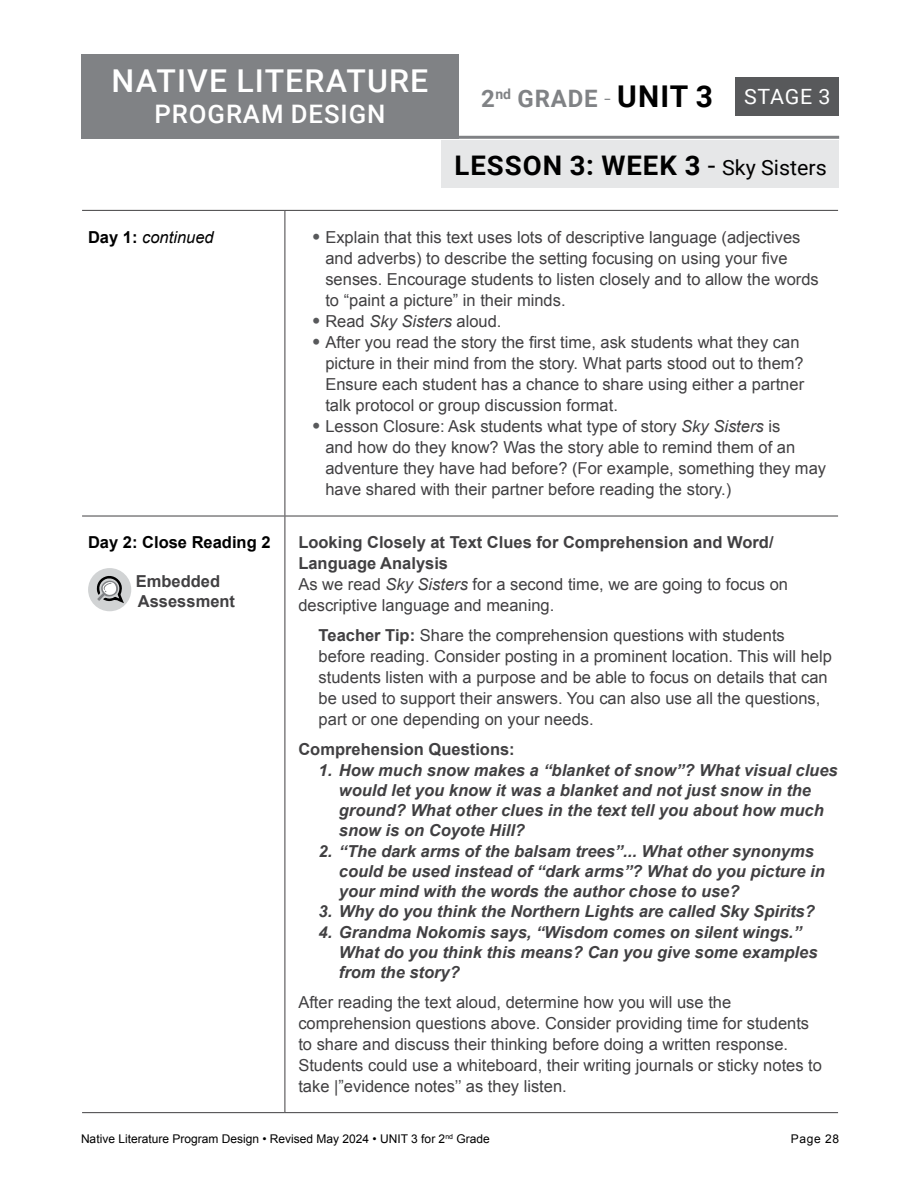
<style>
.page{position:relative;width:918px;height:1188px;background:#fff}
.page>*{position:absolute;margin:0;border:0;box-sizing:border-box;transform-origin:0 0}
.t1{font:500 31.5px "Roboto";letter-spacing:.035em;color:#fff}
.t2{font:700 27px "Roboto";letter-spacing:.035em;color:#000}
.t3{font:500 25.5px "Roboto";letter-spacing:.035em;color:#fff}
.t4{font:700 24px "Roboto";letter-spacing:.035em;color:#808285}
.t5{font:16.5px/21px "Arial";color:#414042}
.t6{font:italic 700 16.5px/20.2px "Arial";color:#414042}
.t7{font:700 16.5px/19.5px "Arial";color:#414042}
.t8{font:700 16.5px "Arial";color:#000}
.t9{font:italic 16.5px "Arial";color:#000}
.t10{font:12px "Arial";color:#000}
.s1{font-weight:300}
.s2{font-size:30px;color:#000}
.s3{font-weight:400;font-size:21px;color:#fff}
.s4{font-weight:400}
.s5{font-weight:400;font-size:21px}
.s6{font-weight:700;font-style:normal}
.s7{font-weight:900;font-size:18px;color:#58595b}
.s8{font-style:italic}
.s9{font-weight:700}
</style>
<div class="page">
<div style="left:81px;top:54px;width:378px;height:85px;background:#808285"></div>
<hr style="left:81px;top:136px;width:758px;height:3px;background:#808285">
<div style="left:735px;top:77px;width:104px;height:39px;background:#58595b"></div>
<div style="left:442px;top:140px;width:397px;height:47px;background:#e6e7e8"></div>
<hr style="left:82px;top:210px;width:203px;height:1px;background:#414042">
<hr style="left:285px;top:210px;width:553px;height:1px;background:#414042">
<hr style="left:82px;top:516px;width:203px;height:1px;background:#414042">
<hr style="left:285px;top:516px;width:553px;height:1px;background:#414042">
<hr style="left:82px;top:1112px;width:203px;height:1px;background:#414042">
<hr style="left:285px;top:1112px;width:553px;height:1px;background:#414042">
<hr style="left:285px;top:211px;width:1px;height:305px;background:#414042">
<hr style="left:285px;top:516px;width:1px;height:596px;background:#414042">
<div style="left:88px;top:568px;width:43px;height:43px;background:#d1d3d4;border-radius:50%"></div>
<svg style="left:96px;top:576px;width:28px;height:27px"></svg>
<h1 class="t1" style="left:112px;top:59px;width:318px">NATIVE LITERATURE</h1>
<h3 class="t3" style="left:155px;top:96px;width:232px">PROGRAM DESIGN</h3>
<h3 class="t4" style="left:481px;top:82px;width:351px">2<sup>nd</sup> GRADE <span class="s1">-</span> <span class="s2">UNIT 3</span> <span class="s3">STAGE 3</span></h3>
<h2 class="t2" style="left:455px;top:147px;width:374px">LESSON 3: WEEK 3 <span class="s4">-</span> <span class="s5">Sky Sisters</span></h2>
<p class="t9" style="left:88px;top:226px;width:127px"><span class="s6">Day 1:</span> continued</p>
<p class="t5" style="left:325px;top:227px;width:495px;text-indent:-14px"><span class="s7">•</span> Explain that this text uses lots of descriptive language (adjectives and adverbs) to describe the setting focusing on using your five senses. Encourage students to listen closely and to allow the words to “paint a picture” in their minds.</p>
<p class="t5" style="left:312px;top:311px;width:191px"><span class="s7">•</span> Read <span class="s8">Sky Sisters</span> aloud.</p>
<p class="t5" style="left:325px;top:332px;width:480px;text-indent:-14px"><span class="s7">•</span> After you read the story the first time, ask students what they can picture in their mind from the story. What parts stood out to them?<br>Ensure each student has a chance to share using either a partner talk protocol or group discussion format.</p>
<p class="t5" style="left:325px;top:416px;width:502px;text-indent:-14px"><span class="s7">•</span> Lesson Closure: Ask students what type of story <span class="s8">Sky Sisters</span> is<br>and how do they know? Was the story able to remind them of an adventure they have had before? (For example, something they may have shared with their partner before reading the story.)</p>
<p class="t8" style="left:88px;top:532px;width:184px">Day 2: Close Reading 2</p>
<p class="t7" style="left:136px;top:572px;width:101px">Embedded<br>Assessment</p>
<p class="t5" style="left:298px;top:532px;width:491px"><span class="s9">Looking Closely at Text Clues for Comprehension and Word/ Language Analysis<br></span>As we read <span class="s8">Sky Sisters</span> for a second time, we are going to focus on descriptive language and meaning.</p>
<p class="t5" style="left:319px;top:625px;width:515px"><span class="s9">Teacher Tip:</span> Share the comprehension questions with students before reading. Consider posting in a prominent location. This will help students listen with a purpose and be able to focus on details that can be used to support their answers. You can also use all the questions, part or one depending on your needs.</p>
<p class="t7" style="left:298px;top:740px;width:218px">Comprehension Questions:</p>
<p class="t6" style="left:339px;top:760px;width:500px;text-indent:-20px">1. How much snow makes a “blanket of snow”? What visual clues would let you know it was a blanket and not just snow in the ground? What other clues in the text tell you about how much snow is on Coyote Hill?</p>
<p class="t6" style="left:339px;top:841px;width:487px;text-indent:-20px">2. “The dark arms of the balsam trees”... What other synonyms could be used instead of “dark arms”? What do you picture in your mind with the words the author chose to use?</p>
<p class="t6" style="left:319px;top:902px;width:498px">3. Why do you think the Northern Lights are called Sky Spirits?</p>
<p class="t6" style="left:339px;top:922px;width:480px;text-indent:-20px">4. Grandma Nokomis says, “Wisdom comes on silent wings.”<br>What do you think this means? Can you give some examples from the story?</p>
<p class="t5" style="left:298px;top:992px;width:525px">After reading the text aloud, determine how you will use the comprehension questions above. Consider providing time for students to share and discuss their thinking before doing a written response.<br>Students could use a whiteboard, their writing journals or sticky notes to take |”evidence notes’’ as they listen.</p>
<p class="t10" style="left:81px;top:1131px;width:410px">Native Literature Program Design • Revised May 2024 • UNIT 3 for 2<sup>nd</sup> Grade</p>
<p class="t10" style="left:791px;top:1131px;width:50px">Page 28</p>
</div>
